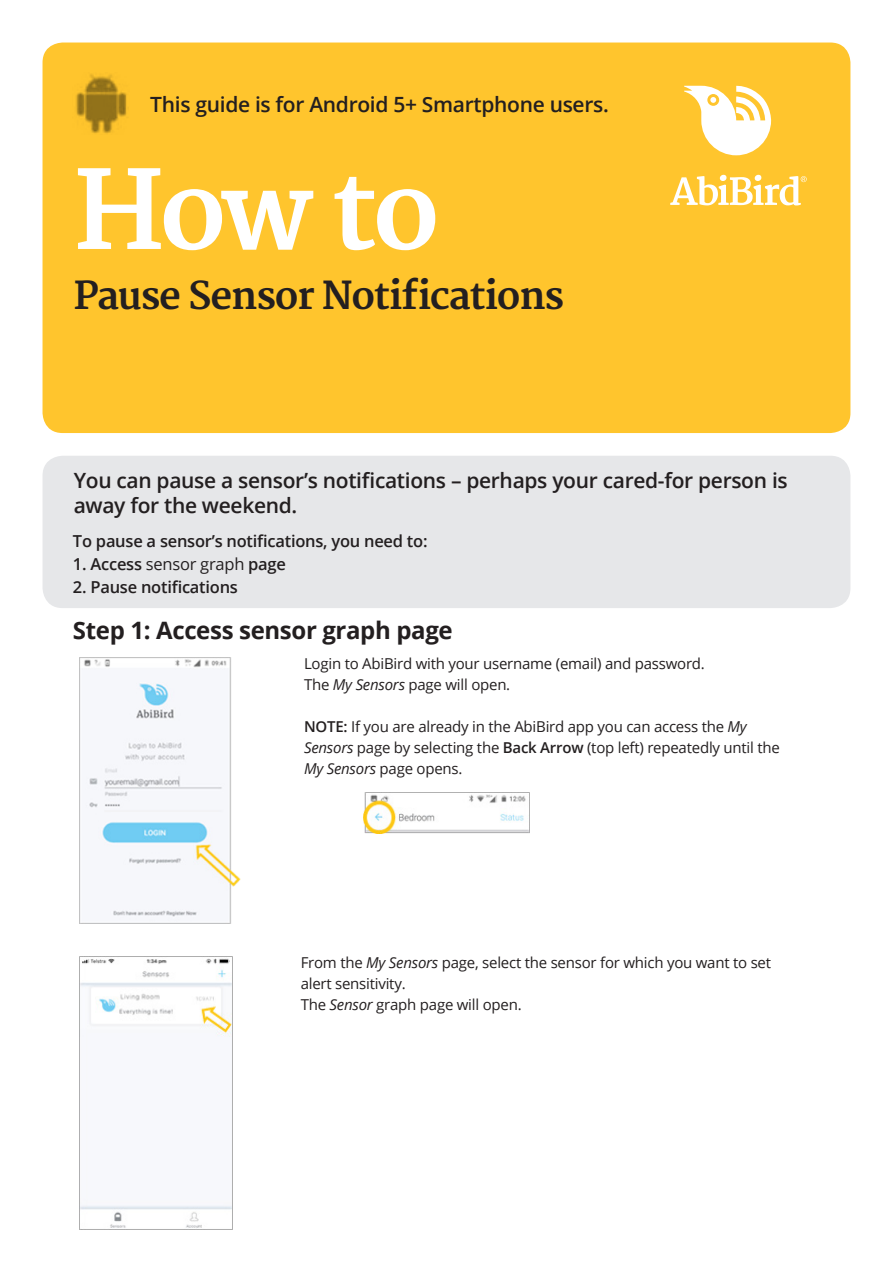
<style>
.page{position:relative;width:893px;height:1263px;background:#fff}
.page>*{position:absolute;margin:0;border:0;box-sizing:border-box;transform-origin:0 0}
.t1{font:700 106.5px "Merriweather";color:#fff}
.t2{font:700 37.5px "Merriweather";letter-spacing:-.03em;color:#231f20}
.Step_heads{font:700 24px "Open Sans";letter-spacing:-.015em;color:#231f20}
.Bold_Subs{font:600 21px/25.5px "Open Sans";letter-spacing:-.015em;color:#231f20}
.Bold_Subs-2{font:600 16.5px "Open Sans";letter-spacing:-.015em;color:#231f20}
.Main_copy{font:15px/21px "Open Sans";letter-spacing:-.015em;color:#231f20}
.s1{font-weight:400}
.s2{font-style:italic}
.s3{font-weight:600}
</style>
<div class="page">
<div style="left:43px;top:43px;width:807px;height:390px;background:#ffc52d;border-radius:20px"></div>
<svg style="left:684px;top:86px;width:87px;height:69px"></svg>
<svg style="left:670px;top:175px;width:137px;height:30px"></svg>
<div style="left:43px;top:456px;width:807px;height:152px;background:#e6e7e9;border-radius:20px"></div>
<img style="left:76px;top:74px;width:51px;height:60px">
<img style="left:80px;top:657px;width:161px;height:267px">
<img style="left:364px;top:792px;width:165px;height:41px">
<img style="left:79px;top:957px;width:154px;height:272px">
<p class="Bold_Subs" style="left:150px;top:91px;width:460px">This guide is for Android 5+ Smartphone users.</p>
<p class="t1" style="left:74px;top:149px;width:367px">How to</p>
<p class="t2" style="left:74px;top:274px;width:492px">Pause Sensor Notifications</p>
<p class="Bold_Subs" style="left:74px;top:467px;width:716px">You can pause a sensor’s notifications – perhaps your cared-for person is away for the weekend.</p>
<p class="Bold_Subs-2" style="left:73px;top:530px;width:356px">To pause a sensor’s notifications, you need to:</p>
<p class="Bold_Subs-2" style="left:73px;top:553px;width:215px">1. Access <span class="s1">sensor graph</span> page</p>
<p class="Bold_Subs-2" style="left:73px;top:576px;width:166px">2. Pause notifications</p>
<p class="Step_heads" style="left:73px;top:614px;width:381px">Step 1: Access sensor graph page</p>
<p class="Main_copy" style="left:304px;top:652px;width:402px">Login to AbiBird with your username (email) and password.</p>
<p class="Main_copy" style="left:304px;top:673px;width:208px">The <span class="s2">My Sensors</span> page will open.</p>
<p class="Main_copy" style="left:304px;top:715px;width:477px"><span class="s3">NOTE:</span> If you are already in the AbiBird app you can access the <span class="s2">My<br>Sensors</span> page by selecting the <span class="s3">Back Arrow</span> (top left) repeatedly until the<br><span class="s2">My Sensors</span> page opens.</p>
<p class="Main_copy" style="left:301px;top:952px;width:472px">From the <span class="s2">My Sensors</span> page, select the sensor for which you want to set alert sensitivity.</p>
<p class="Main_copy" style="left:301px;top:994px;width:222px">The <span class="s2">Sensor</span> graph page will open.</p>
</div>
